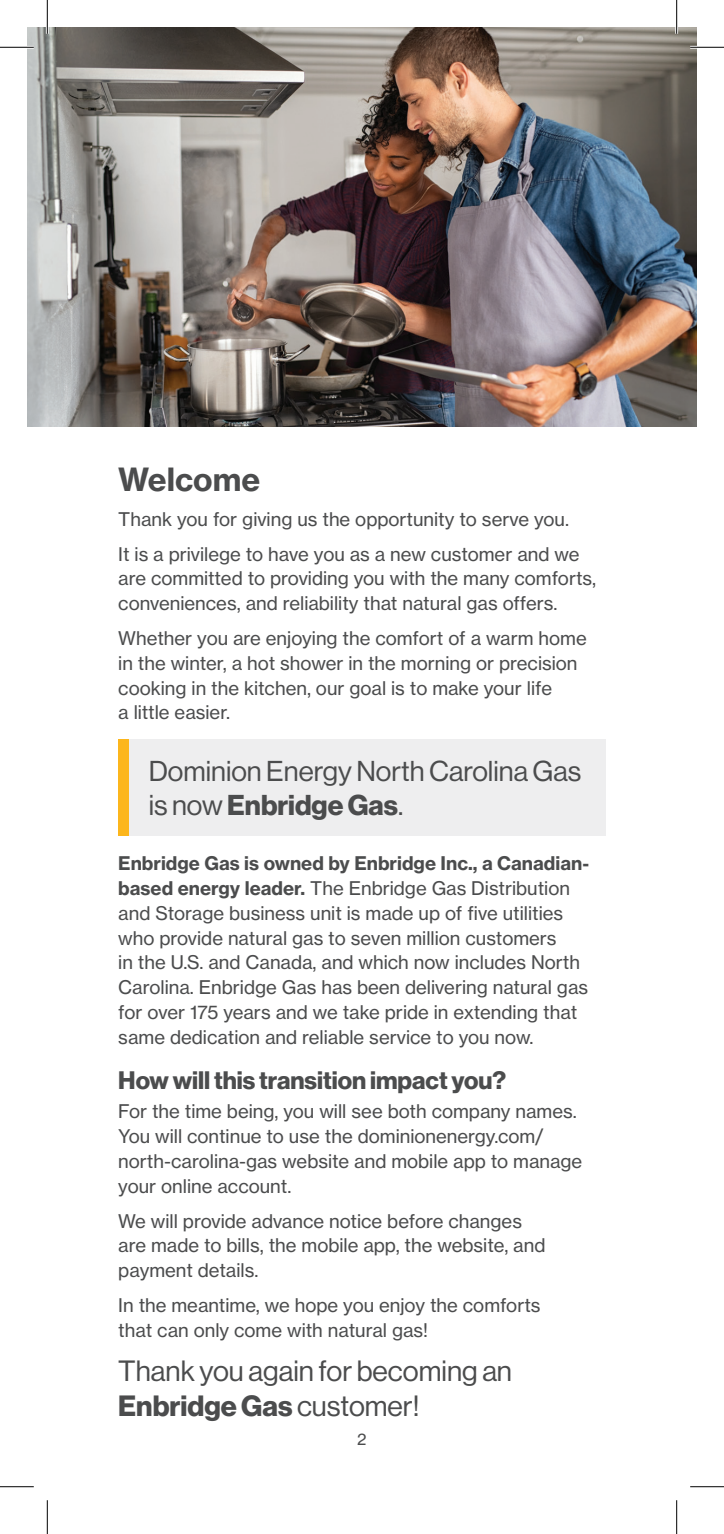
<style>
.page{position:relative;width:724px;height:1534px;background:#fff}
.page>*{position:absolute;margin:0;border:0;box-sizing:border-box;transform-origin:0 0}
.t1{font:31.5px "N Haas Grotesk TX Std 75 Bd";color:#4b4c4d}
.t2{font:28.8px "N Haas Grotesk DS Std 55 Rg";color:#4b4c4d}
.t3{font:28.8px "N Haas Grotesk DS Std 75 Bd";color:#4b4c4d}
.t4{font:28.12px "N Haas Grotesk DS Std 55 Rg";color:#4b4c4d}
.t5{font:28.12px "N Haas Grotesk DS Std 75 Bd";color:#4b4c4d}
.t6{font:24.75px "N Haas Grotesk DS Std 75 Bd";color:#4b4c4d}
.t7{font:18.45px/24.8px "N Haas Grotesk TX Std 55 Rg";color:#4b4c4d}
.t8{font:18.45px "N Haas Grotesk TX Std 75 Bd";color:#4b4c4d}
.t9{font:15.75px "N Haas Grotesk TX Pro 55 Rg";color:#4b4c4d}
.s1{font-family:"N Haas Grotesk DS Std 55 Rg"}
.s2{font-family:"N Haas Grotesk TX Std 75 Bd"}
</style>
<div class="page">
<div style="left:118px;top:739px;width:487px;height:96px;background:#eeeeef"></div>
<div style="left:118px;top:739px;width:10px;height:96px;background:#fcb61c"></div>
<img style="left:27px;top:27px;width:669px;height:399px">
<hr style="left:0;top:46px;width:34px;height:3px;background:#fff">
<hr style="left:689px;top:46px;width:34px;height:3px;background:#fff">
<hr style="left:46px;top:0;width:3px;height:34px;background:#fff">
<hr style="left:674px;top:0;width:3px;height:34px;background:#fff">
<hr style="left:0;top:47px;width:34px;height:1px;background:#000">
<hr style="left:689px;top:47px;width:34px;height:1px;background:#000">
<hr style="left:0;top:1485px;width:34px;height:1px;background:#000">
<hr style="left:689px;top:1485px;width:34px;height:1px;background:#000">
<hr style="left:47px;top:0;width:1px;height:34px;background:#000">
<hr style="left:47px;top:1499px;width:1px;height:34px;background:#000">
<hr style="left:675px;top:0;width:1px;height:34px;background:#000">
<hr style="left:675px;top:1499px;width:1px;height:34px;background:#000">
<h1 class="t1" style="left:118px;top:459px;width:143px">Welcome</h1>
<p class="t7" style="left:118px;top:501px;width:462px;line-height:34.9px">Thank you for giving us the opportunity to serve you.<br>It is a privilege to have you as a new customer and we</p>
<p class="t7" style="left:118px;top:566px;width:479px">are committed to providing you with the many comforts, conveniences, and reliability that natural gas offers.</p>
<p class="t7" style="left:118px;top:626px;width:469px">Whether you are enjoying the comfort of a warm home in the winter, a hot shower in the morning or precision cooking in the kitchen, our goal is to make your life<br>a little easier.</p>
<h3 class="t4" style="left:148px;top:755px;width:434px">Dominion Energy North Carolina Gas</h3>
<h3 class="t5" style="left:148px;top:788px;width:256px"><span class="s1">is now</span> Enbridge Gas<span class="s1">.</span></h3>
<p class="t8" style="left:118px;top:851px;width:472px">Enbridge Gas is owned by Enbridge Inc., a Canadian-</p>
<p class="t7" style="left:118px;top:875px;width:471px"><span class="s2">based energy leader.</span> The Enbridge Gas Distribution and Storage business unit is made up of five utilities who provide natural gas to seven million customers<br>in the U.S. and Canada, and which now includes North Carolina. Enbridge Gas has been delivering natural gas for over 175 years and we take pride in extending that same dedication and reliable service to you now.</p>
<h3 class="t6" style="left:118px;top:1065px;width:389px">How will this transition impact you?</h3>
<p class="t7" style="left:118px;top:1099px;width:465px">For the time being, you will see both company names.<br>You will continue to use the dominionenergy.com/ north-carolina-gas website and mobile app to manage your online account.</p>
<p class="t7" style="left:118px;top:1208px;width:428px">We will provide advance notice before changes are made to bills, the mobile app, the website, and payment details.</p>
<p class="t7" style="left:118px;top:1292px;width:423px">In the meantime, we hope you enjoy the comforts that can only come with natural gas!</p>
<h2 class="t2" style="left:118px;top:1354px;width:395px">Thank you again for becoming an</h2>
<h2 class="t3" style="left:118px;top:1388px;width:302px">Enbridge Gas <span class="s1">customer!</span></h2>
<p class="t9" style="left:357px;top:1429px;width:11px">2</p>
</div>
